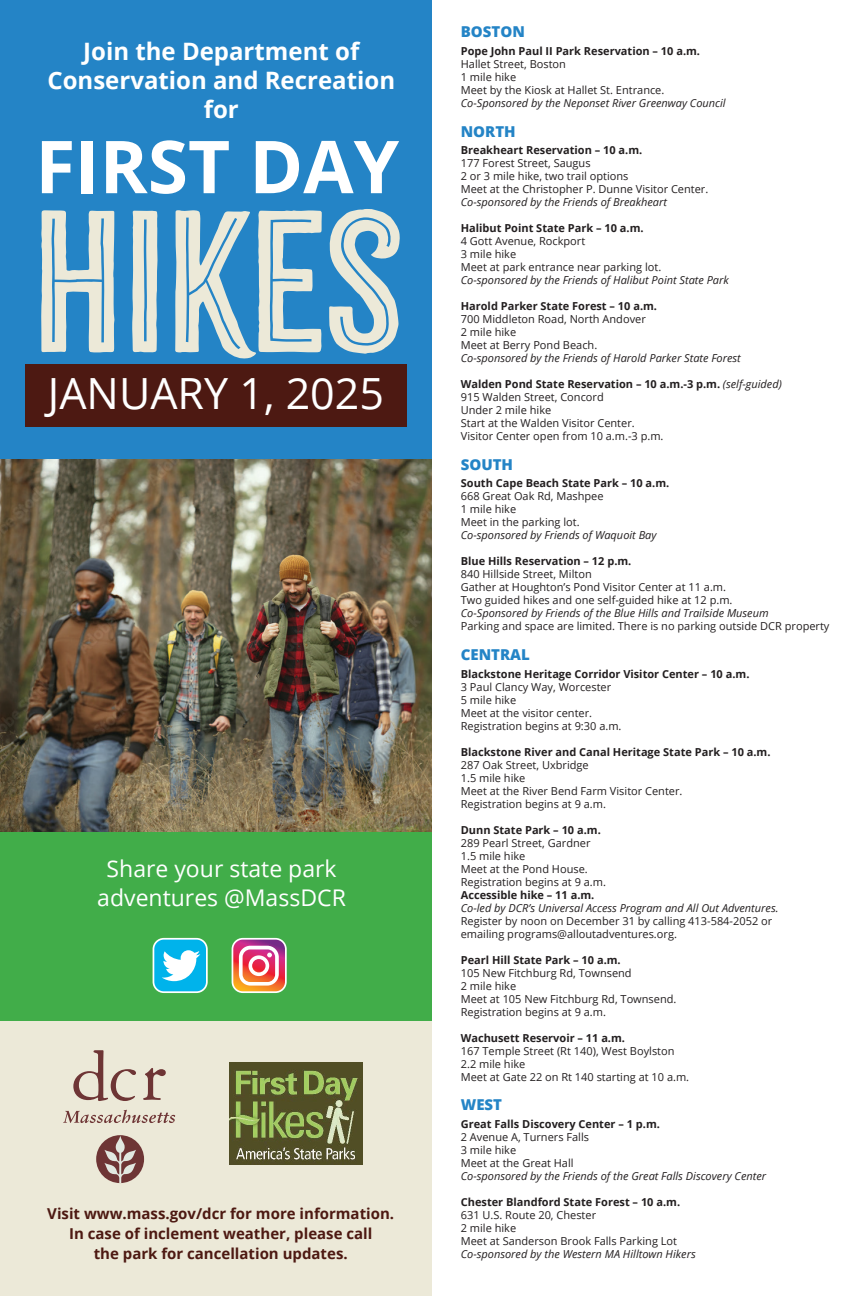
<style>
.page{position:relative;width:864px;height:1296px;background:#fff}
.page>*{position:absolute;margin:0;border:0;box-sizing:border-box;transform-origin:0 0}
.t1{font:177px "Citrus Gothic Inline";letter-spacing:-.005em;color:#ece9d8}
.t2{font:700 73px "Open Sans";color:#fff}
.t3{font:43px "Open Sans";color:#fff}
.t4{font:700 24px "Open Sans";color:#fff}
.t5{font:23px "Open Sans";color:#fff}
.t6{font:700 15px "Open Sans";color:#4d1912}
.t7{font:800 15px "Open Sans";color:#2484c6}
.t8{font:11px/13px "Open Sans";color:#231f20}
.t9{font:italic 11px/13px "Open Sans";color:#231f20}
.s1{font-weight:700}
.s2{font-style:italic}
.s3{font-weight:700;font-style:normal}
.s4{font-style:normal}
</style>
<div class="page">
<div style="left:0;top:1021px;width:432px;height:275px;background:#ece9d8"></div>
<div style="left:0;top:0;width:432px;height:540px;background:#2484c6"></div>
<div style="left:0;top:832px;width:432px;height:189px;background:#41ad49"></div>
<img style="left:0;top:459px;width:432px;height:373px">
<img style="left:230px;top:1063px;width:133px;height:102px">
<svg style="left:73px;top:1050px;width:63px;height:51px"></svg>
<svg style="left:143px;top:1068px;width:23px;height:32px"></svg>
<div style="left:96px;top:1135px;width:48px;height:48px;background:#6e3535;border-radius:50%"></div>
<svg style="left:104px;top:1136px;width:32px;height:47px"></svg>
<svg style="left:63px;top:1110px;width:112px;height:13px"></svg>
<div style="left:153px;top:939px;width:54px;height:53px;background:#00b3eb;border-radius:10px"></div>
<div style="left:153px;top:938px;width:55px;height:55px;border:2px solid #fff;border-radius:10px"></div>
<svg style="left:162px;top:950px;width:38px;height:31px"></svg>
<div style="left:232px;top:938px;width:55px;height:55px;border:2px solid #fff;border-radius:10px"></div>
<svg style="left:232px;top:939px;width:54px;height:53px;background:#e28286"></svg>
<div style="left:25px;top:364px;width:382px;height:63px;background:#4d1912"></div>
<p class="t4" style="left:83px;top:34px;width:278px">Join the Department of</p>
<p class="t4" style="left:47px;top:63px;width:349px">Conservation and Recreation</p>
<p class="t4" style="left:204px;top:92px;width:37px">for</p>
<p class="t2" style="left:35px;top:115px;width:365px">FIRST DAY</p>
<p class="t1" style="left:32px;top:171px;width:373px">Hikes</p>
<p class="t3" style="left:48px;top:363px;width:338px">JANUARY 1, 2025</p>
<p class="t5" style="left:107px;top:853px;width:231px">Share your state park</p>
<p class="t5" style="left:97px;top:882px;width:250px">adventures @MassDCR</p>
<p class="t6" style="left:47px;top:1203px;width:348px">Visit www.mass.gov/dcr for more information.</p>
<p class="t6" style="left:69px;top:1223px;width:305px">In case of inclement weather, please call</p>
<p class="t6" style="left:94px;top:1243px;width:256px">the park for cancellation updates.</p>
<p class="t7" style="left:461px;top:21px;width:66px">BOSTON</p>
<p class="t8" style="left:461px;top:44px;width:266px"><span class="s1">Pope John Paul II Park Reservation – 10 a.m.<br></span>Hallet Street, Boston<br>1 mile hike<br>Meet by the Kiosk at Hallet St. Entrance.<br><span class="s2">Co-Sponsored by the Neponset River Greenway Council</span></p>
<p class="t7" style="left:461px;top:120px;width:56px">NORTH</p>
<p class="t8" style="left:461px;top:144px;width:249px"><span class="s1">Breakheart Reservation – 10 a.m.<br></span>177 Forest Street, Saugus<br>2 or 3 mile hike, two trail options<br>Meet at the Christopher P. Dunne Visitor Center.<br><span class="s2">Co-sponsored by the Friends of Breakheart</span></p>
<p class="t8" style="left:461px;top:222px;width:270px"><span class="s1">Halibut Point State Park – 10 a.m.<br></span>4 Gott Avenue, Rockport<br>3 mile hike<br>Meet at park entrance near parking lot.<br><span class="s2">Co-sponsored by the Friends of Halibut Point State Park</span></p>
<p class="t8" style="left:461px;top:300px;width:282px"><span class="s1">Harold Parker State Forest – 10 a.m.<br></span>700 Middleton Road, North Andover<br>2 mile hike<br>Meet at Berry Pond Beach.<br><span class="s2">Co-sponsored by the Friends of Harold Parker State Forest</span></p>
<p class="t8" style="left:461px;top:378px;width:323px"><span class="s1">Walden Pond State Reservation – 10 a.m.-3 p.m.</span> <span class="s2">(self-guided)<br></span>915 Walden Street, Concord<br>Under 2 mile hike<br>Start at the Walden Visitor Center.<br>Visitor Center open from 10 a.m.-3 p.m.</p>
<p class="t7" style="left:461px;top:453px;width:54px">SOUTH</p>
<p class="t8" style="left:461px;top:477px;width:210px"><span class="s1">South Cape Beach State Park – 10 a.m.<br></span>668 Great Oak Rd, Mashpee<br>1 mile hike<br>Meet in the parking lot.<br><span class="s2">Co-sponsored by Friends of Waquoit Bay</span></p>
<p class="t8" style="left:461px;top:555px;width:370px"><span class="s1">Blue Hills Reservation – 12 p.m.<br></span>840 Hillside Street, Milton<br>Gather at Houghton’s Pond Visitor Center at 11 a.m.<br>Two guided hikes and one self-guided hike at 12 p.m.<br><span class="s2">Co-Sponsored by Friends of the Blue Hills and Trailside Museum<br></span>Parking and space are limited. There is no parking outside DCR property</p>
<p class="t7" style="left:461px;top:644px;width:71px">CENTRAL</p>
<p class="t8" style="left:461px;top:667px;width:290px"><span class="s1">Blackstone Heritage Corridor Visitor Center – 10 a.m.<br></span>3 Paul Clancy Way, Worcester<br>5 mile hike<br>Meet at the visitor center.<br>Registration begins at 9:30 a.m.</p>
<p class="t8" style="left:461px;top:745px;width:311px"><span class="s1">Blackstone River and Canal Heritage State Park – 10 a.m.<br></span>287 Oak Street, Uxbridge<br>1.5 mile hike<br>Meet at the River Bend Farm Visitor Center.<br>Registration begins at 9 a.m.</p>
<p class="t8" style="left:461px;top:823px;width:319px"><span class="s1">Dunn State Park – 10 a.m.<br></span>289 Pearl Street, Gardner<br>1.5 mile hike<br>Meet at the Pond House.<br>Registration begins at 9 a.m.<br><span class="s1">Accessible hike – 11 a.m.<br></span><span class="s2">Co-led by DCR’s Universal Access Program and All Out Adventures.<br></span>Register by noon on December 31 by calling 413-584-2052 or emailing programs@alloutadventures.org.</p>
<p class="t8" style="left:461px;top:953px;width:217px"><span class="s1">Pearl Hill State Park – 10 a.m.<br></span>105 New Fitchburg Rd, Townsend<br>2 mile hike<br>Meet at 105 New Fitchburg Rd, Townsend.<br>Registration begins at 9 a.m.</p>
<p class="t8" style="left:461px;top:1031px;width:230px"><span class="s1">Wachusett Reservoir – 11 a.m.<br></span>167 Temple Street (Rt 140), West Boylston<br>2.2 mile hike<br>Meet at Gate 22 on Rt 140 starting at 10 a.m.</p>
<p class="t7" style="left:461px;top:1094px;width:43px">WEST</p>
<p class="t9" style="left:461px;top:1117px;width:307px"><span class="s3">Great Falls Discovery Center – 1 p.m.<br></span><span class="s4">2 Avenue A, Turners Falls<br>3 mile hike<br>Meet at the Great Hall<br></span>Co-sponsored by the Friends of the Great Falls Discovery Center</p>
<p class="t8" style="left:461px;top:1195px;width:236px"><span class="s1">Chester Blandford State Forest – 10 a.m.<br></span>631 U.S. Route 20, Chester<br>2 mile hike<br>Meet at Sanderson Brook Falls Parking Lot <span class="s2">Co-sponsored by the Western MA Hilltown Hikers</span></p>
</div>
